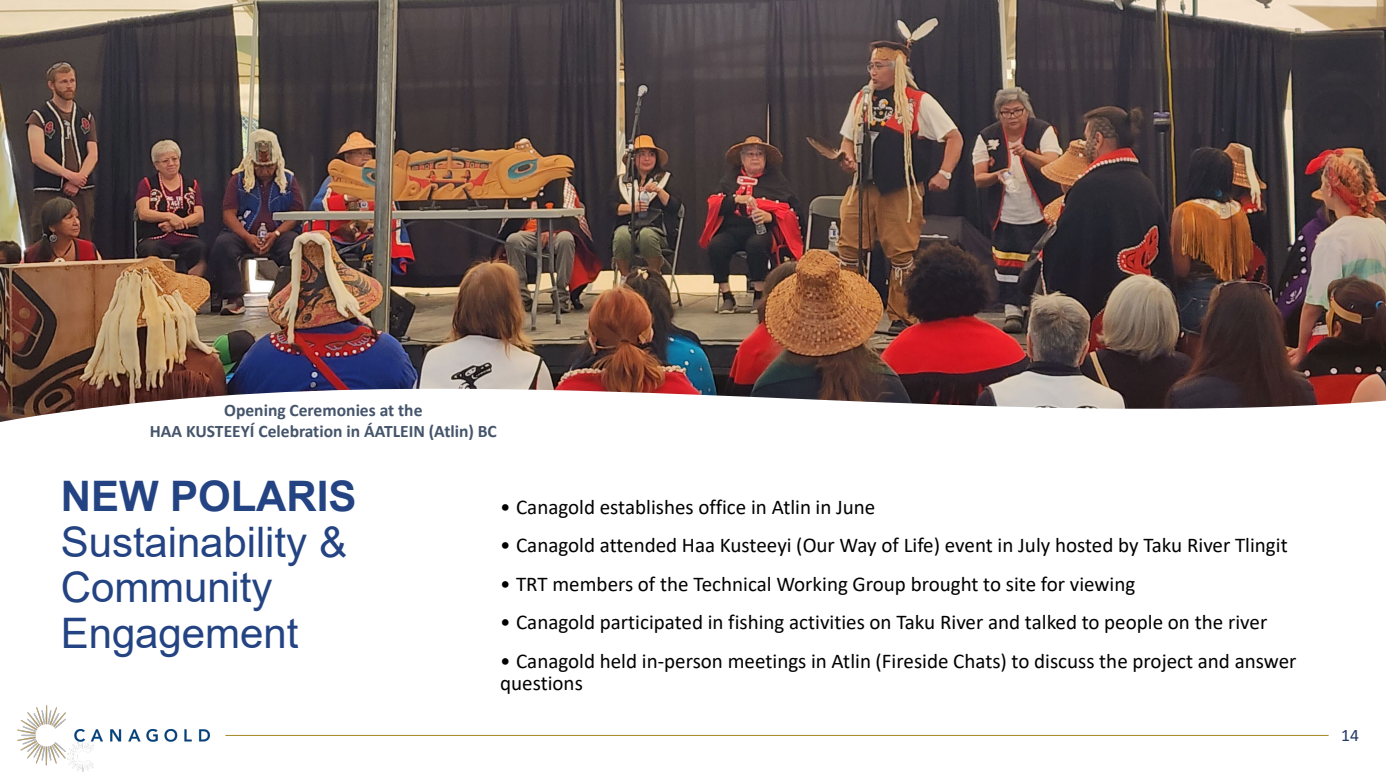
<style>
.page{position:relative;width:1386px;height:780px;background:#fff}
.page>*{position:absolute;margin:0;border:0;box-sizing:border-box;transform-origin:0 0}
.t1{font:42px/45.3px "Arial";letter-spacing:-.005em;color:#244382}
.t2{font:21px/22.7px "Calibri";color:#000}
.t3{font:700 17.5px "Calibri";color:#44546a}
.t4{font:17.5px "Calibri";color:#203864}
.s1{font-weight:700}
</style>
<div class="page">
<img style="left:72px;top:765px;width:21px;height:6px">
<hr style="left:225px;top:734px;width:1103px;height:1px;background:#a38721">
<img style="left:17px;top:705px;width:193px;height:60px">
<img style="left:0;top:0;width:1385px;height:422px">
<p class="t3" style="left:224px;top:398px;width:200px">Opening Ceremonies at the</p>
<p class="t3" style="left:150px;top:419px;width:348px">HAA KUSTEEYÍ Celebration in ÁATLEIN (Atlin) BC</p>
<p class="t1" style="left:61px;top:473px;width:297px"><span class="s1">NEW POLARIS<br></span>Sustainability &amp;<br>Community<br>Engagement</p>
<p class="t2" style="left:500px;top:494px;width:377px">• Canagold establishes office in Atlin in June</p>
<p class="t2" style="left:500px;top:533px;width:789px">• Canagold attended Haa Kusteeyi (Our Way of Life) event in July hosted by Taku River Tlingit</p>
<p class="t2" style="left:500px;top:571px;width:636px">• TRT members of the Technical Working Group brought to site for viewing</p>
<p class="t2" style="left:500px;top:610px;width:768px">• Canagold participated in fishing activities on Taku River and talked to people on the river</p>
<p class="t2" style="left:500px;top:648px;width:797px">• Canagold held in-person meetings in Atlin (Fireside Chats) to discuss the project and answer questions</p>
<p class="t4" style="left:1340px;top:722px;width:19px">14</p>
</div>
